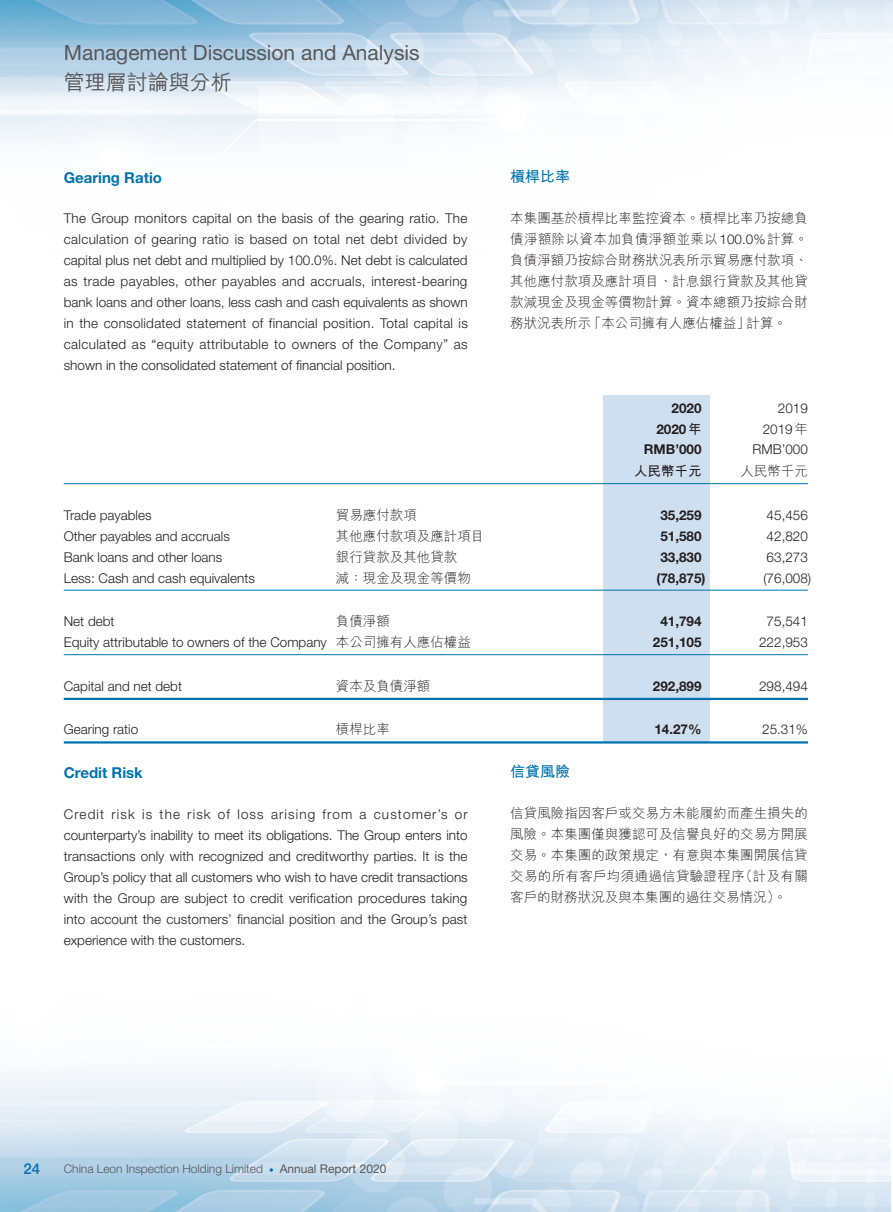
<style>
.page{position:relative;width:893px;height:1212px;background:#fff}
.page>*{position:absolute;margin:0;border:0;box-sizing:border-box;transform-origin:0 0}
.t1{font:21px "Helvetica Neue LT Std";color:#57585a}
.t2{font:500 21px "M Hei HK";color:#57585a}
.E_Subhead_2{font:700 15px "Helvetica Neue LT Std";color:#0073ae}
.C_Subhead_2{font:700 15px "M Hei HK";color:#0073ae}
.t3{font:500 15px "Helvetica Neue LT Std";color:#0073ae}
.E_Body{font:300 13.5px/21px "Helvetica Neue LT Std";color:#231f20;text-align:justify}
.C_Body{font:300 13.5px/21px "M Hei HK";color:#231f20;text-align:justify}
.Table_2_Colume{font:300 13.5px "Helvetica Neue LT Std";color:#231f20}
.Table_2_Colume-2{font:700 13.5px "Helvetica Neue LT Std";color:#231f20}
.Table_2_Colume-3{font:300 13.5px "M Hei HK";color:#231f20}
.Table_2_Colume-4{font:700 13.5px "M Hei HK";color:#231f20}
.t4{font:300 12px "Helvetica Neue LT Std";color:#57585a}
.t5{font:12px "Helvetica Neue LT Std";color:#57585a}
.s1{font-family:"Helvetica Neue LT Std"}
.s2{font-family:"M Hei HK"}
</style>
<div class="page">
<img style="left:0;top:1071px;width:890px;height:141px">
<img style="left:0;top:0;width:892px;height:144px">
<svg style="left:270px;top:1168px;width:3px;height:4px"></svg>
<div style="left:604px;top:395px;width:106px;height:348px;background:#cedfef"></div>
<hr style="left:64px;top:483px;width:744px;height:1px;background:#0073ae">
<hr style="left:64px;top:590px;width:744px;height:1px;background:#0073ae">
<hr style="left:64px;top:654px;width:744px;height:1px;background:#0073ae">
<hr style="left:64px;top:698px;width:744px;height:2px;background:#0073ae">
<hr style="left:64px;top:741px;width:744px;height:2px;background:#0073ae">
<h1 class="t1" style="left:64px;top:40px;width:357px">Management Discussion and Analysis</h1>
<h1 class="t2" style="left:64px;top:67px;width:169px">管理層討論與分析</h1>
<p class="E_Subhead_2" style="left:64px;top:168px;width:100px">Gearing Ratio</p>
<p class="E_Body" style="left:64px;top:208px;width:406px">The Group monitors capital on the basis of the gearing ratio. The calculation of gearing ratio is based on total net debt divided by capital plus net debt and multiplied by 100.0%. Net debt is calculated as trade payables, other payables and accruals, interest-bearing bank loans and other loans, less cash and cash equivalents as shown in the consolidated statement of financial position. Total capital is calculated as “equity attributable to owners of the Company” as shown in the consolidated statement of financial position.</p>
<p class="C_Subhead_2" style="left:510px;top:166px;width:61px">槓桿比率</p>
<p class="C_Body" style="left:510px;top:207px;width:299px">本集團基於槓桿比率監控資本。槓桿比率乃按總負債淨額除以資本加負債淨額並乘以<span class="s1">100.0%</span>計算。負債淨額乃按綜合財務狀況表所示貿易應付款項、其他應付款項及應計項目、計息銀行貸款及其他貸款減現金及現金等價物計算。資本總額乃按綜合財務狀況表所示「本公司擁有人應佔權益」計算。</p>
<p class="Table_2_Colume-2" style="left:672px;top:400px;width:32px">2020</p>
<p class="Table_2_Colume" style="left:778px;top:400px;width:32px">2019</p>
<p class="Table_2_Colume-2" style="left:656px;top:421px;width:47px">2020<span class="s2">年</span></p>
<p class="Table_2_Colume" style="left:763px;top:421px;width:47px">2019<span class="s2">年</span></p>
<p class="Table_2_Colume-2" style="left:644px;top:441px;width:59px">RMB’000</p>
<p class="Table_2_Colume" style="left:752px;top:441px;width:57px">RMB’000</p>
<p class="Table_2_Colume-4" style="left:634px;top:461px;width:69px">人民幣千元</p>
<p class="Table_2_Colume-3" style="left:740px;top:464px;width:69px">人民幣千元</p>
<p class="Table_2_Colume" style="left:64px;top:507px;width:89px">Trade payables</p>
<p class="Table_2_Colume-3" style="left:336px;top:508px;width:83px">貿易應付款項</p>
<p class="Table_2_Colume-2" style="left:660px;top:506px;width:43px">35,259</p>
<p class="Table_2_Colume" style="left:767px;top:507px;width:43px">45,456</p>
<p class="Table_2_Colume" style="left:64px;top:528px;width:168px">Other payables and accruals</p>
<p class="Table_2_Colume-3" style="left:336px;top:529px;width:150px">其他應付款項及應計項目</p>
<p class="Table_2_Colume-2" style="left:660px;top:527px;width:43px">51,580</p>
<p class="Table_2_Colume" style="left:767px;top:528px;width:43px">42,820</p>
<p class="Table_2_Colume" style="left:64px;top:549px;width:160px">Bank loans and other loans</p>
<p class="Table_2_Colume-3" style="left:336px;top:550px;width:123px">銀行貸款及其他貸款</p>
<p class="Table_2_Colume-2" style="left:660px;top:548px;width:43px">33,830</p>
<p class="Table_2_Colume" style="left:767px;top:549px;width:43px">63,273</p>
<p class="Table_2_Colume" style="left:64px;top:570px;width:193px">Less: Cash and cash equivalents</p>
<p class="Table_2_Colume-3" style="left:336px;top:571px;width:137px">減：現金及現金等價物</p>
<p class="Table_2_Colume-2" style="left:656px;top:569px;width:51px">(78,875)</p>
<p class="Table_2_Colume" style="left:763px;top:570px;width:49px">(76,008)</p>
<p class="Table_2_Colume" style="left:64px;top:613px;width:52px">Net debt</p>
<p class="Table_2_Colume-3" style="left:336px;top:614px;width:55px">負債淨額</p>
<p class="Table_2_Colume-2" style="left:660px;top:613px;width:43px">41,794</p>
<p class="Table_2_Colume" style="left:767px;top:613px;width:43px">75,541</p>
<p class="Table_2_Colume" style="left:64px;top:634px;width:409px">Equity attributable to owners of the Company <span class="s2">本公司擁有人應佔權益</span></p>
<p class="Table_2_Colume-2" style="left:653px;top:634px;width:50px">251,105</p>
<p class="Table_2_Colume" style="left:759px;top:634px;width:50px">222,953</p>
<p class="Table_2_Colume" style="left:64px;top:678px;width:120px">Capital and net debt</p>
<p class="Table_2_Colume-3" style="left:336px;top:679px;width:96px">資本及負債淨額</p>
<p class="Table_2_Colume-2" style="left:653px;top:677px;width:50px">292,899</p>
<p class="Table_2_Colume" style="left:759px;top:678px;width:50px">298,494</p>
<p class="Table_2_Colume" style="left:64px;top:721px;width:76px">Gearing ratio</p>
<p class="Table_2_Colume-3" style="left:336px;top:722px;width:55px">槓桿比率</p>
<p class="Table_2_Colume-2" style="left:654px;top:721px;width:49px">14.27%</p>
<p class="Table_2_Colume" style="left:762px;top:721px;width:47px">25.31%</p>
<p class="E_Subhead_2" style="left:64px;top:763px;width:81px">Credit Risk</p>
<p class="E_Body" style="left:64px;top:803px;width:405px">Credit risk is the risk of loss arising from a customer’s or counterparty’s inability to meet its obligations. The Group enters into transactions only with recognized and creditworthy parties. It is the Group’s policy that all customers who wish to have credit transactions with the Group are subject to credit verification procedures taking into account the customers’ financial position and the Group’s past experience with the customers.</p>
<p class="C_Subhead_2" style="left:510px;top:761px;width:61px">信貸風險</p>
<p class="C_Body" style="left:510px;top:802px;width:299px">信貸風險指因客戶或交易方未能履約而產生損失的風險。本集團僅與獲認可及信譽良好的交易方開展交易。本集團的政策規定，有意與本集團開展信貸交易的所有客戶均須通過信貸驗證程序（計及有關客戶的財務狀況及與本集團的過往交易情況）。</p>
<p class="t3" style="left:24px;top:1160px;width:18px">24</p>
<p class="t4" style="left:64px;top:1162px;width:201px">China Leon Inspection Holding Limited</p>
<p class="t5" style="left:280px;top:1162px;width:108px">Annual Report 2020</p>
</div>
